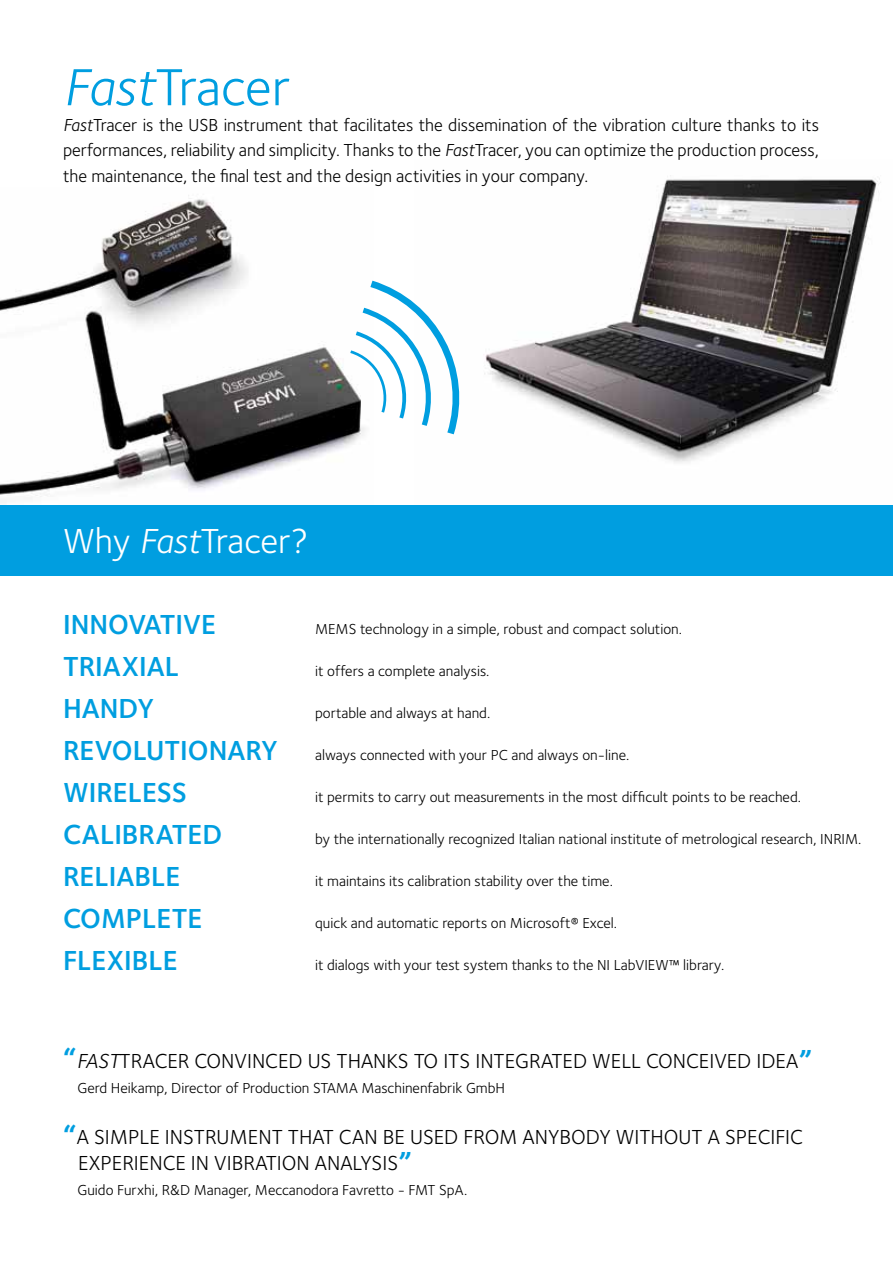
<style>
.page{position:relative;width:893px;height:1263px;background:#fff}
.page>*{position:absolute;margin:0;border:0;box-sizing:border-box;transform-origin:0 0}
.t1{font:54px "Foundry Sterling";letter-spacing:-.02em;color:#009ee0}
.t2{font:36px "Foundry Sterling";color:#fff}
.t3{font:600 28.5px "Foundry Sterling";color:#009ee0}
.t4{font:21px/25.5px "Foundry Sterling";color:#000}
.t5{font:18px/25.5px "Foundry Sterling";color:#000;text-align:justify}
.t6{font:15px "Foundry Sterling";color:#000}
.s1{font-style:italic}
.s2{font-weight:500;font-size:36px;color:#009ee0}
</style>
<div class="page">
<img style="left:484px;top:175px;width:397px;height:288px">
<img style="left:0;top:195px;width:354px;height:302px">
<div style="left:0;top:505px;width:893px;height:70px;background:#009ee0"></div>
<svg style="left:347px;top:275px;width:113px;height:167px"></svg>
<h1 class="t1" style="left:63px;top:49px;width:229px"><span class="s1">Fast</span>Tracer</h1>
<p class="t5" style="left:63px;top:111px;width:757px"><span class="s1">Fast</span>Tracer is the USB instrument that facilitates the dissemination of the vibration culture thanks to its performances, reliability and simplicity. Thanks to the <span class="s1">Fast</span>Tracer, you can optimize the production process, the maintenance, the final test and the design activities in your company.</p>
<h2 class="t2" style="left:63px;top:515px;width:247px">Why <span class="s1">Fast</span>Tracer?</h2>
<h3 class="t3" style="left:63px;top:604px;width:154px">INNOVATIVE</h3>
<p class="t6" style="left:315px;top:618px;width:368px">MEMS technology in a simple, robust and compact solution.</p>
<h3 class="t3" style="left:63px;top:646px;width:118px">TRIAXIAL</h3>
<p class="t6" style="left:315px;top:660px;width:176px">it offers a complete analysis.</p>
<h3 class="t3" style="left:63px;top:688px;width:93px">HANDY</h3>
<p class="t6" style="left:315px;top:702px;width:177px">portable and always at hand.</p>
<h3 class="t3" style="left:63px;top:730px;width:217px">REVOLUTIONARY</h3>
<p class="t6" style="left:315px;top:744px;width:316px">always connected with your PC and always on-line.</p>
<h3 class="t3" style="left:63px;top:772px;width:126px">WIRELESS</h3>
<p class="t6" style="left:315px;top:786px;width:487px">it permits to carry out measurements in the most difficult points to be reached.</p>
<h3 class="t3" style="left:63px;top:814px;width:161px">CALIBRATED</h3>
<p class="t6" style="left:315px;top:828px;width:548px">by the internationally recognized Italian national institute of metrological research, INRIM.</p>
<h3 class="t3" style="left:63px;top:856px;width:119px">RELIABLE</h3>
<p class="t6" style="left:315px;top:870px;width:299px">it maintains its calibration stability over the time.</p>
<h3 class="t3" style="left:63px;top:898px;width:141px">COMPLETE</h3>
<p class="t6" style="left:315px;top:912px;width:304px">quick and automatic reports on Microsoft® Excel.</p>
<h3 class="t3" style="left:63px;top:940px;width:116px">FLEXIBLE</h3>
<p class="t6" style="left:315px;top:954px;width:411px">it dialogs with your test system thanks to the NI LabVIEW™ library.</p>
<h3 class="t4" style="left:63px;top:1047px;width:751px"><span class="s2">“</span><span class="s1">FAST</span>TRACER CONVINCED US THANKS TO ITS INTEGRATED WELL CONCEIVED IDEA<span class="s2">”</span></h3>
<p class="t6" style="left:77px;top:1077px;width:429px">Gerd Heikamp, Director of Production STAMA Maschinenfabrik GmbH</p>
<h3 class="t4" style="left:78px;top:1124px;width:726px;text-indent:-15px"><span class="s2">“</span>A SIMPLE INSTRUMENT THAT CAN BE USED FROM ANYBODY WITHOUT A SPECIFIC<br>EXPERIENCE IN VIBRATION ANALYSIS<span class="s2">”</span></h3>
<p class="t6" style="left:77px;top:1179px;width:391px">Guido Furxhi, R&amp;D Manager, Meccanodora Favretto - FMT SpA.</p>
</div>
